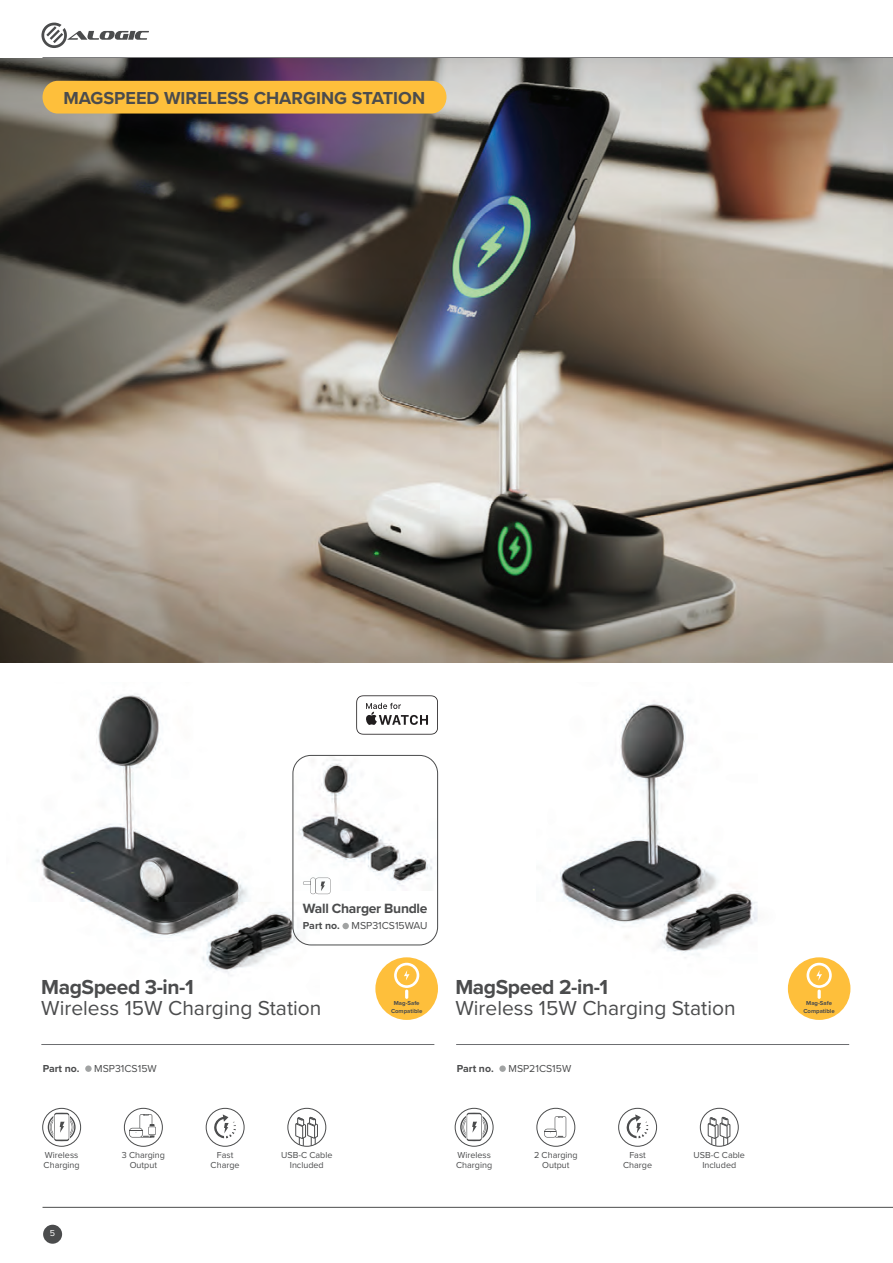
<style>
.page{position:relative;width:893px;height:1263px;background:#fff}
.page>*{position:absolute;margin:0;border:0;box-sizing:border-box;transform-origin:0 0}
.t1{font:21px "Proxima Nova";color:#4b4c4d}
.t2{font:700 21px "Proxima Nova";letter-spacing:-.02em;color:#4b4c4d}
.t3{font:700 18px "Proxima Nova";color:#4b4c4d}
.t4{font:700 13.95px "Proxima Nova";letter-spacing:-.02em;color:#4b4c4d}
.t5{font:10.5px "Proxima Nova";color:#4b4c4d}
.t6{font:700 10.5px "Proxima Nova";color:#4b4c4d}
.t7{font:9px/10.5px "Proxima Nova";color:#4b4c4d;text-align:center}
.t8{font:9px "Proxima Nova";color:#fff}
.t9{font:700 6px/7.2px "Proxima Nova";color:#4b4c4d;text-align:center}
.s1{font-weight:700}
</style>
<div class="page">
<div style="left:43px;top:1225px;width:19px;height:19px;background:#4b4c4d;border-radius:50%"></div>
<svg style="left:41px;top:23px;width:108px;height:25px"></svg>
<hr style="left:43px;top:1207px;width:850px;height:1px;background:#4b4c4d">
<hr style="left:43px;top:57px;width:850px;height:1px;background:#4b4c4d">
<img style="left:0;top:58px;width:893px;height:604px">
<div style="left:43px;top:81px;width:403px;height:33px;background:#febf3b;border-radius:16px"></div>
<img style="left:560px;top:700px;width:198px;height:258px">
<img style="left:35px;top:694px;width:285px;height:282px">
<hr style="left:456px;top:1044px;width:393px;height:1px;background:#6c6d70">
<hr style="left:41px;top:1044px;width:393px;height:1px;background:#6c6d70">
<div style="left:85px;top:1065px;width:7px;height:7px;background:#a1a3a3;border-radius:50%"></div>
<div style="left:499px;top:1065px;width:7px;height:7px;background:#a1a3a3;border-radius:50%"></div>
<svg style="left:48px;top:1112px;width:28px;height:30px"></svg>
<div style="left:43px;top:1108px;width:38px;height:38px;border:1px solid #4b4c4d;border-radius:50%"></div>
<div style="left:124px;top:1108px;width:38px;height:38px;border:1px solid #4b4c4d;border-radius:50%"></div>
<svg style="left:129px;top:1114px;width:27px;height:23px"></svg>
<svg style="left:214px;top:1114px;width:22px;height:24px"></svg>
<div style="left:206px;top:1108px;width:38px;height:38px;border:1px solid #4b4c4d;border-radius:50%"></div>
<div style="left:288px;top:1108px;width:38px;height:38px;border:1px solid #4b4c4d;border-radius:50%"></div>
<svg style="left:295px;top:1117px;width:23px;height:29px"></svg>
<svg style="left:460px;top:1112px;width:28px;height:30px"></svg>
<div style="left:455px;top:1108px;width:38px;height:38px;border:1px solid #4b4c4d;border-radius:50%"></div>
<div style="left:537px;top:1108px;width:38px;height:38px;border:1px solid #4b4c4d;border-radius:50%"></div>
<svg style="left:544px;top:1116px;width:22px;height:21px"></svg>
<svg style="left:626px;top:1114px;width:22px;height:24px"></svg>
<div style="left:618px;top:1108px;width:39px;height:38px;border:1px solid #4b4c4d;border-radius:50%"></div>
<div style="left:700px;top:1108px;width:38px;height:38px;border:1px solid #4b4c4d;border-radius:50%"></div>
<svg style="left:708px;top:1117px;width:23px;height:29px"></svg>
<div style="left:788px;top:957px;width:62px;height:63px;background:#febf3b;border-radius:50%"></div>
<svg style="left:807px;top:963px;width:25px;height:36px"></svg>
<div style="left:375px;top:957px;width:63px;height:63px;background:#febf3b;border-radius:50%"></div>
<svg style="left:394px;top:963px;width:25px;height:36px"></svg>
<svg style="left:356px;top:695px;width:82px;height:40px"></svg>
<img style="left:294px;top:755px;width:143px;height:135px">
<div style="left:342px;top:923px;width:7px;height:6px;background:#a1a3a3;border-radius:50%"></div>
<svg style="left:303px;top:878px;width:27px;height:16px"></svg>
<div style="left:293px;top:755px;width:145px;height:190px;border:1px solid #4b4c4d;border-radius:18px"></div>
<h2 class="t3" style="left:63px;top:85px;width:363px">MAGSPEED WIRELESS CHARGING STATION</h2>
<h3 class="t4" style="left:303px;top:898px;width:126px">Wall Charger Bundle</h3>
<p class="t5" style="left:303px;top:918px;width:126px"><span class="s1">Part no.</span> MSP31CS15WAU</p>
<h1 class="t2" style="left:41px;top:972px;width:154px">MagSpeed 3-in-1</h1>
<h1 class="t1" style="left:41px;top:993px;width:282px">Wireless 15W Charging Station</h1>
<p class="t6" style="left:43px;top:1060px;width:38px">Part no.</p>
<p class="t5" style="left:94px;top:1060px;width:64px">MSP31CS15W</p>
<p class="t9" style="left:391px;top:1000px;width:33px">Mag-Safe<br>Compatible</p>
<h1 class="t2" style="left:455px;top:972px;width:154px">MagSpeed 2-in-1</h1>
<h1 class="t1" style="left:455px;top:993px;width:282px">Wireless 15W Charging Station</h1>
<p class="t6" style="left:457px;top:1060px;width:38px">Part no.</p>
<p class="t5" style="left:508px;top:1060px;width:64px">MSP21CS15W</p>
<p class="t7" style="left:44px;top:1149px;width:38px;text-align:left">Wireless<br>Charging</p>
<p class="t7" style="left:122px;top:1149px;width:45px">3 Charging<br>Output</p>
<p class="t7" style="left:211px;top:1149px;width:30px">Fast<br>Charge</p>
<p class="t7" style="left:281px;top:1149px;width:53px">USB-C Cable<br>Included</p>
<p class="t7" style="left:456px;top:1149px;width:38px;text-align:left">Wireless<br>Charging</p>
<p class="t7" style="left:534px;top:1149px;width:45px">2 Charging<br>Output</p>
<p class="t7" style="left:623px;top:1149px;width:30px">Fast<br>Charge</p>
<p class="t7" style="left:694px;top:1149px;width:53px">USB-C Cable<br>Included</p>
<p class="t8" style="left:50px;top:1226px;width:7px">5</p>
<p class="t9" style="left:803px;top:1000px;width:33px">Mag-Safe<br>Compatible</p>
</div>
